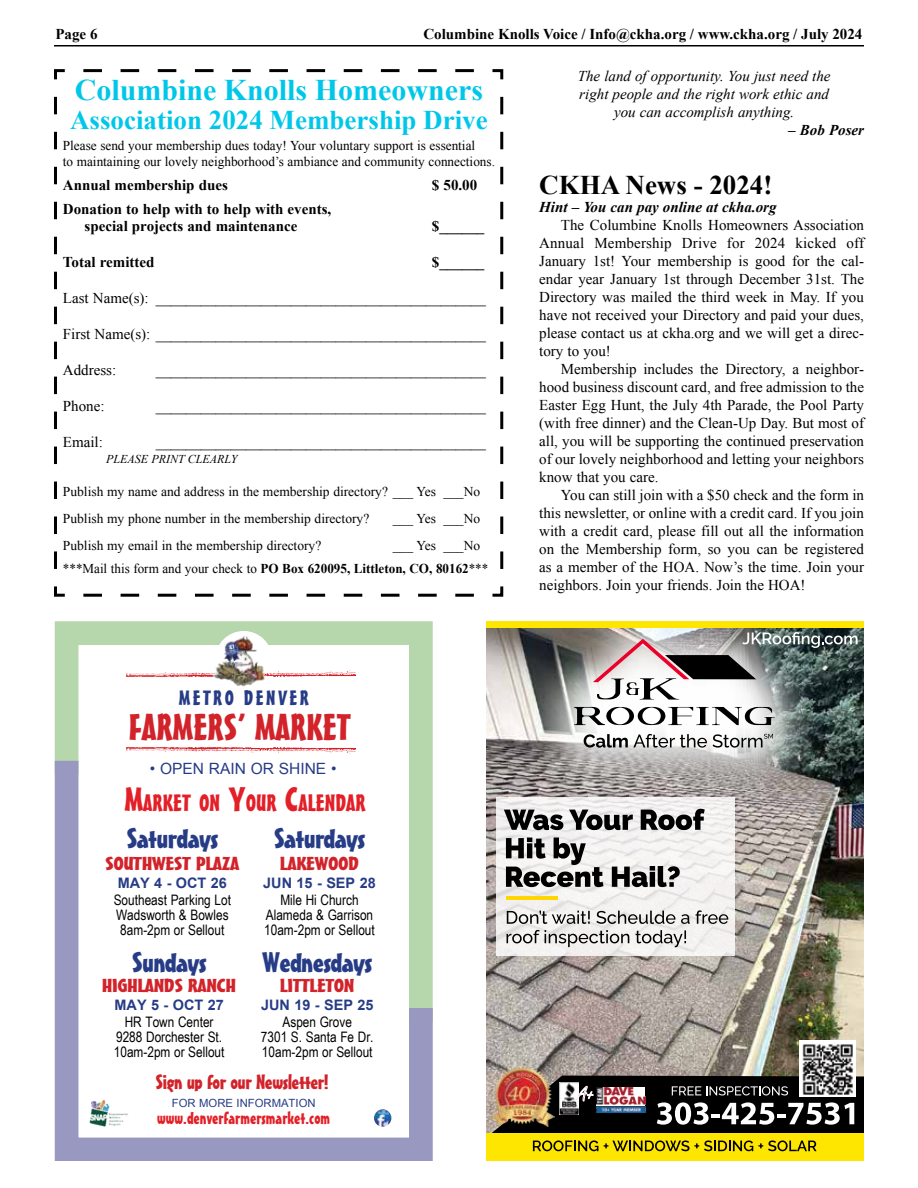
<style>
.page{position:relative;width:918px;height:1188px;background:#fff}
.page>*{position:absolute;margin:0;border:0;box-sizing:border-box;transform-origin:0 0}
.t1{font:36.3px "Mister Earl BT";color:#d2232a;scale:1.2 1}
.t2{font:700 30px "Times New Roman";color:#00c7e9}
.t3{font:27.6px "Mister Earl BT";letter-spacing:-.02em;color:#273c86;scale:1.26 1}
.t4{font:700 27px "Times New Roman";color:#00c7e9}
.t5{font:700 27px "Times New Roman";color:#000}
.t6{font:22.95px "Mister Earl BT";color:#e31f27;scale:1.19 1}
.t7{font:20.25px "Mister Earl BT";letter-spacing:-.02em;color:#d2232a;scale:1.2 1}
.t8{font:20.25px "Mister Earl BT";letter-spacing:.1em;color:#273c86;scale:1.2 1}
.t9{font:18.3px "Mister Earl BT";letter-spacing:-.02em;color:#d2232a;scale:1.52 1}
.t10{font:17.55px "Mister Earl BT";color:#e31f27;scale:1.1 1}
.t11{font:15.6px "Arial";color:#273c86}
.t12{font:15px/18px "Times New Roman";color:#000;text-align:justify}
.t13{font:700 15px/16.5px "Times New Roman";color:#000}
.t14{font:italic 15px/18px "Times New Roman";color:#000;text-align:center}
.t15{font:italic 700 15px "Times New Roman";color:#000}
.t16{font:14.4px/14.9px "Arial Narrow";color:#000;text-align:center}
.t17{font:700 14.4px "Arial";color:#273c86}
.t18{font:13.5px/16.5px "Times New Roman";color:#000}
.t19{font:italic 12px "Times New Roman";color:#000}
.t20{font:11.25px "Arial";color:#273c86}
.s1{font-weight:700}
.s2{font-size:32.85px}
</style>
<div class="page">
<hr style="left:54px;top:45px;width:810px;height:1px;background:#000">
<svg style="left:55px;top:621px;width:378px;height:116px"></svg>
<svg style="left:55px;top:737px;width:378px;height:424px"></svg>
<div style="left:215px;top:631px;width:57px;height:57px;background:#fff;border-radius:50%"></div>
<img style="left:126px;top:670px;width:230px;height:8px">
<img style="left:126px;top:747px;width:230px;height:8px">
<img style="left:212px;top:635px;width:54px;height:53px">
<img style="left:90px;top:1099px;width:38px;height:28px">
<img style="left:374px;top:1109px;width:17px;height:18px;border-radius:9px">
<img style="left:486px;top:627px;width:378px;height:506px">
<svg style="left:496px;top:797px;width:239px;height:159px;fill:#f4f2f1"></svg>
<img style="left:509px;top:627px;width:331px;height:190px">
<div style="left:486px;top:621px;width:378px;height:6px;background:#ffe600"></div>
<div style="left:486px;top:1133px;width:378px;height:28px;background:#ffe600"></div>
<svg style="left:489px;top:1076px;width:375px;height:75px"></svg>
<img style="left:597px;top:1087px;width:48px;height:26px">
<hr style="left:506px;top:896px;width:51px;height:4px;background:#ffd600">
<svg style="left:593px;top:632px;width:265px;height:68px"></svg>
<svg style="left:574px;top:707px;width:201px;height:18px"></svg>
<svg style="left:584px;top:734px;width:123px;height:14px"></svg>
<svg style="left:713px;top:734px;width:60px;height:14px"></svg>
<img style="left:490px;top:1066px;width:64px;height:60px">
<img style="left:506px;top:1079px;width:32px;height:25px">
<img style="left:799px;top:1041px;width:56px;height:55px">
<svg style="left:504px;top:810px;width:59px;height:20px"></svg>
<svg style="left:569px;top:810px;width:64px;height:20px"></svg>
<svg style="left:641px;top:809px;width:64px;height:21px"></svg>
<svg style="left:506px;top:838px;width:98px;height:49px"></svg>
<svg style="left:612px;top:866px;width:68px;height:21px"></svg>
<svg style="left:507px;top:911px;width:83px;height:13px"></svg>
<svg style="left:596px;top:911px;width:79px;height:13px"></svg>
<svg style="left:681px;top:914px;width:9px;height:10px"></svg>
<svg style="left:696px;top:910px;width:32px;height:14px"></svg>
<svg style="left:507px;top:930px;width:122px;height:17px"></svg>
<svg style="left:636px;top:930px;width:50px;height:17px"></svg>
<svg style="left:54px;top:69px;width:450px;height:528px"></svg>
<div style="left:63px;top:80px;width:432px;height:508px;background:#fff"></div>
<p class="t13" style="left:56px;top:25px;width:44px">Page 6</p>
<p class="t13" style="left:423px;top:25px;width:441px">Columbine Knolls Voice / Info@ckha.org / www.ckha.org / July 2024</p>
<h2 class="t2" style="left:75px;top:70px;width:410px">Columbine Knolls Homeowners</h2>
<h3 class="t4" style="left:70px;top:101px;width:419px">Association 2024 Membership Drive</h3>
<p class="t18" style="left:63px;top:137px;width:434px">Please send your membership dues today! Your voluntary support is essential<br>to maintaining our lovely neighborhood’s ambiance and community connections.</p>
<p class="t13" style="left:63px;top:177px;width:166px">Annual membership dues</p>
<p class="t13" style="left:432px;top:177px;width:47px">$ 50.00</p>
<p class="t13" style="left:85px;top:201px;width:248px;text-indent:-22px">Donation to help with to help with events, special projects and maintenance</p>
<p class="t13" style="left:432px;top:217px;width:54px">$______</p>
<p class="t13" style="left:63px;top:253px;width:93px">Total remitted</p>
<p class="t13" style="left:432px;top:253px;width:54px">$______</p>
<p class="t12" style="left:63px;top:289px;width:425px">Last Name(s): ____________________________________________</p>
<p class="t12" style="left:63px;top:325px;width:425px">First Name(s): ____________________________________________</p>
<p class="t12" style="left:63px;top:361px;width:55px">Address:</p>
<p class="t12" style="left:156px;top:361px;width:332px">____________________________________________</p>
<p class="t12" style="left:63px;top:397px;width:43px">Phone:</p>
<p class="t12" style="left:156px;top:397px;width:332px">____________________________________________</p>
<p class="t12" style="left:63px;top:433px;width:42px">Email:</p>
<p class="t12" style="left:156px;top:433px;width:332px">____________________________________________</p>
<p class="t19" style="left:106px;top:451px;width:133px">PLEASE PRINT CLEARLY</p>
<p class="t18" style="left:63px;top:478px;width:419px;line-height:27px">Publish my name and address in the membership directory? ___ Yes ___No<br>Publish my phone number in the membership directory?</p>
<p class="t18" style="left:393px;top:510px;width:89px">___ Yes ___No</p>
<p class="t18" style="left:63px;top:537px;width:260px">Publish my email in the membership directory?</p>
<p class="t18" style="left:63px;top:534px;width:427px;line-height:22.5px;text-indent:330px">___ Yes ___No ***Mail this form and your check to <span class="s1">PO Box 620095, Littleton, CO, 80162</span>***</p>
<h3 class="t8" style="left:179px;top:686px;width:110px">METRO DENVER</h3>
<h1 class="t1" style="left:129px;top:705px;width:187px">FARMERS’ MARKET</h1>
<p class="t11" style="left:150px;top:758px;width:188px">• OPEN RAIN OR SHINE •</p>
<h3 class="t6" style="left:125px;top:789px;width:204px"><span class="s2">M</span>ARKET ON <span class="s2">Y</span>OUR <span class="s2">C</span>ALENDAR</h3>
<h3 class="t3" style="left:127px;top:822px;width:74px">Saturdays</h3>
<p class="t9" style="left:105px;top:853px;width:90px">SOUTHWEST PLAZA</p>
<p class="t17" style="left:118px;top:873px;width:111px">MAY 4 - OCT 26</p>
<p class="t16" style="left:114px;top:892px;width:119px;text-align:left">Southeast Parking Lot<br>Wadsworth &amp; Bowles<br>8am-2pm or Sellout</p>
<h3 class="t3" style="left:274px;top:821px;width:74px">Saturdays</h3>
<p class="t9" style="left:280px;top:853px;width:54px">LAKEWOOD</p>
<p class="t17" style="left:263px;top:873px;width:114px">JUN 15 - SEP 28</p>
<p class="t16" style="left:264px;top:892px;width:112px">Mile Hi Church<br>Alameda &amp; Garrison<br>10am-2pm or Sellout</p>
<h3 class="t3" style="left:132px;top:946px;width:61px">Sundays</h3>
<p class="t9" style="left:102px;top:975px;width:90px">HIGHLANDS RANCH</p>
<p class="t17" style="left:115px;top:995px;width:111px">MAY 5 - OCT 27</p>
<p class="t16" style="left:114px;top:1014px;width:112px">HR Town Center<br>9288 Dorchester St.<br>10am-2pm or Sellout</p>
<h3 class="t3" style="left:262px;top:946px;width:89px">Wednesdays</h3>
<p class="t9" style="left:280px;top:975px;width:51px">LITTLETON</p>
<p class="t17" style="left:261px;top:995px;width:114px">JUN 19 - SEP 25</p>
<p class="t16" style="left:261px;top:1014px;width:114px">Aspen Grove<br>7301 S. Santa Fe Dr.<br>10am-2pm or Sellout</p>
<p class="t20" style="left:172px;top:1096px;width:145px">FOR MORE INFORMATION</p>
<p class="t10" style="left:157px;top:1107px;width:159px">www.denverfarmersmarket.com</p>
<h3 class="t7" style="left:156px;top:1070px;width:146px">Sign up for our Newsletter!</h3>
<p class="t14" style="left:578px;top:67px;width:254px">The land of opportunity. You just need the right people and the right work ethic and you can accomplish anything.</p>
<p class="t15" style="left:788px;top:119px;width:77px">– Bob Poser</p>
<h3 class="t5" style="left:539px;top:166px;width:235px">CKHA News - 2024!</h3>
<p class="t15" style="left:539px;top:197px;width:239px">Hint – You can pay online at ckha.org</p>
<p class="t12" style="left:539px;top:216px;width:326px;text-indent:22px">The Columbine Knolls Homeowners Association Annual Membership Drive for 2024 kicked off January 1st! Your membership is good for the cal&shy;endar year January 1st through December 31st. The Directory was mailed the third week in May. If you have not received your Directory and paid your dues, please contact us at ckha.org and we will get a direc&shy;tory to you!</p>
<p class="t12" style="left:539px;top:360px;width:326px;text-indent:22px">Membership includes the Directory, a neighbor&shy;hood business discount card, and free admission to the Easter Egg Hunt, the July 4th Parade, the Pool Party (with free dinner) and the Clean-Up Day. But most of all, you will be supporting the continued preservation of our lovely neighborhood and letting your neighbors know that you care.</p>
<p class="t12" style="left:539px;top:486px;width:326px;text-indent:22px">You can still join with a $50 check and the form in this newsletter, or online with a credit card. If you join with a credit card, please fill out all the information on the Membership form, so you can be registered as a member of the HOA. Now’s the time. Join your neighbors. Join your friends. Join the HOA!</p>
</div>
